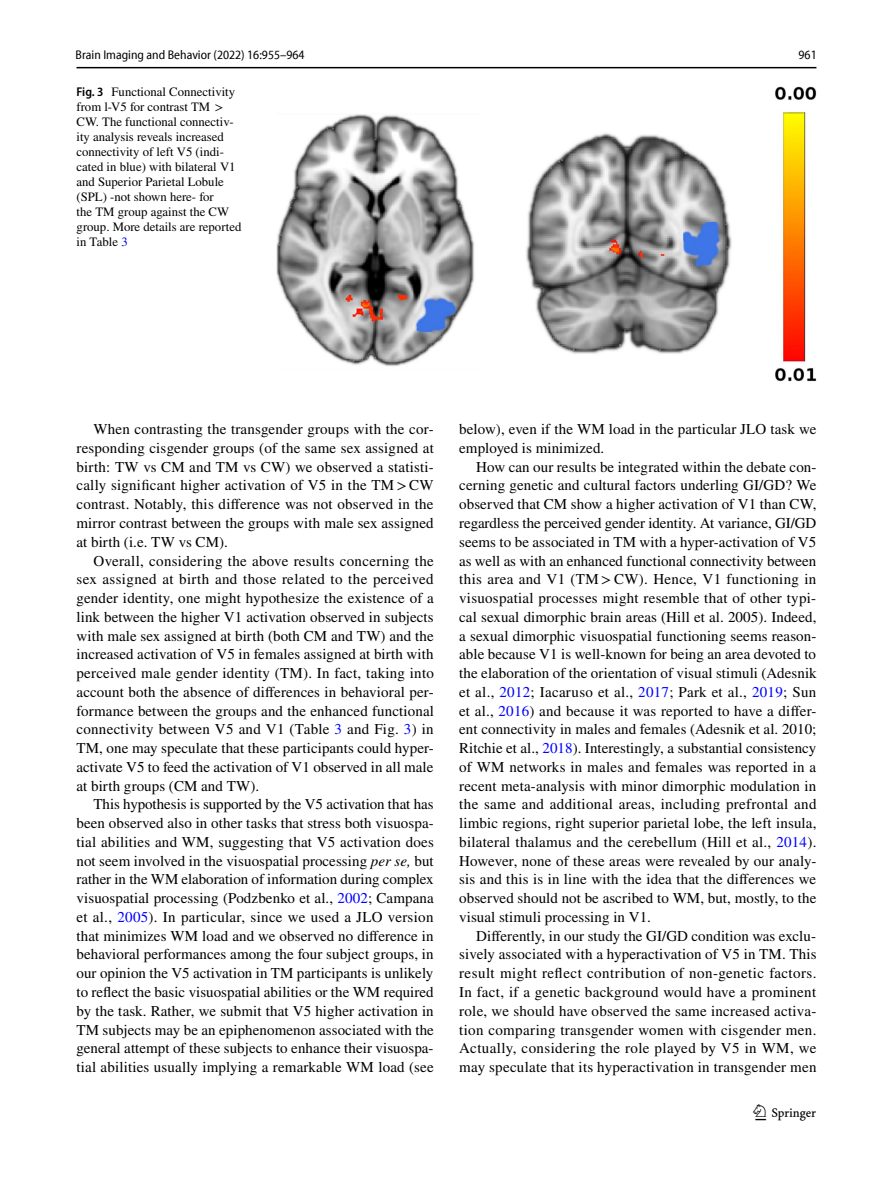
<style>
.page{position:relative;width:893px;height:1187px;background:#fff}
.page>*{position:absolute;margin:0;border:0;box-sizing:border-box;transform-origin:0 0}
.t1{font:22.5px "Springnew Regular 3";color:#000}
.t2{font:15px/18.8px "STIX";letter-spacing:.005em;color:#000;text-align:justify}
.t3{font:12.75px/15px "STIX";color:#000}
.t4{font:semi-condensed 12.75px "Myriad Pro Unic";color:#000}
.s1{font-family:"Myriad Pro";font-weight:600;font-stretch:semi-condensed}
.s2{color:#00f}
.s3{font-style:italic}
</style>
<div class="page">
<hr style="left:77px;top:67px;width:739px;height:1px;background:#000">
<img style="left:276px;top:87px;width:540px;height:294px">
<p class="t4" style="left:76px;top:50px;width:231px">Brain Imaging and Behavior (2022) 16:955–964</p>
<p class="t4" style="left:799px;top:50px;width:20px">961</p>
<p class="t3" style="left:77px;top:85px;width:166px"><span class="s1">Fig. 3</span> Functional Connectivity from l-V5 for contrast TM &gt;<br>CW. The functional connectiv&shy;ity analysis reveals increased connectivity of left V5 (indi&shy;cated in blue) with bilateral V1 and Superior Parietal Lobule (SPL) -not shown here- for<br>the TM group against the CW group. More details are reported in Table <span class="s2">3</span></p>
<p class="t2" style="left:77px;top:421px;width:359px;text-indent:17px">When contrasting the transgender groups with the cor&shy;responding cisgender groups (of the same sex assigned at birth: TW vs CM and TM vs CW) we observed a statisti&shy;cally significant higher activation of V5 in the TM &gt;CW contrast. Notably, this difference was not observed in the mirror contrast between the groups with male sex assigned at birth (i.e. TW vs CM).</p>
<p class="t2" style="left:77px;top:552px;width:359px;text-indent:17px">Overall, considering the above results concerning the sex assigned at birth and those related to the perceived gender identity, one might hypothesize the existence of a link between the higher V1 activation observed in subjects with male sex assigned at birth (both CM and TW) and the increased activation of V5 in females assigned at birth with perceived male gender identity (TM). In fact, taking into account both the absence of differences in behavioral per&shy;formance between the groups and the enhanced functional connectivity between V5 and V1 (Table <span class="s2">3</span> and Fig. <span class="s2">3</span>) in TM, one may speculate that these participants could hyper&shy;activate V5 to feed the activation of V1 observed in all male at birth groups (CM and TW).</p>
<p class="t2" style="left:77px;top:796px;width:359px;text-indent:17px">This hypothesis is supported by the V5 activation that has been observed also in other tasks that stress both visuospa&shy;tial abilities and WM, suggesting that V5 activation does not seem involved in the visuospatial processing <span class="s3">per se,</span> but rather in the WM elaboration of information during complex visuospatial processing (Podzbenko et al., <span class="s2">2002</span>; Campana et al., <span class="s2">2005</span>). In particular, since we used a JLO version that minimizes WM load and we observed no difference in behavioral performances among the four subject groups, in our opinion the V5 activation in TM participants is unlikely to reflect the basic visuospatial abilities or the WM required by the task. Rather, we submit that V5 higher activation in TM subjects may be an epiphenomenon associated with the general attempt of these subjects to enhance their visuospa&shy;tial abilities usually implying a remarkable WM load (see</p>
<p class="t2" style="left:459px;top:421px;width:359px">below), even if the WM load in the particular JLO task we employed is minimized.</p>
<p class="t2" style="left:459px;top:458px;width:359px;text-indent:17px">How can our results be integrated within the debate con&shy;cerning genetic and cultural factors underling GI/GD? We observed that CM show a higher activation of V1 than CW, regardless the perceived gender identity. At variance, GI/GD seems to be associated in TM with a hyper-activation of V5 as well as with an enhanced functional connectivity between this area and V1 (TM &gt;CW). Hence, V1 functioning in visuospatial processes might resemble that of other typi&shy;cal sexual dimorphic brain areas (Hill et al. 2005). Indeed, a sexual dimorphic visuospatial functioning seems reason&shy;able because V1 is well-known for being an area devoted to the elaboration of the orientation of visual stimuli (Adesnik et al., <span class="s2">2012</span>; Iacaruso et al., <span class="s2">2017</span>; Park et al., <span class="s2">2019</span>; Sun et al., <span class="s2">2016</span>) and because it was reported to have a differ&shy;ent connectivity in males and females (Adesnik et al. 2010; Ritchie et al., <span class="s2">2018</span>). Interestingly, a substantial consistency of WM networks in males and females was reported in a recent meta-analysis with minor dimorphic modulation in the same and additional areas, including prefrontal and limbic regions, right superior parietal lobe, the left insula, bilateral thalamus and the cerebellum (Hill et al., <span class="s2">2014</span>).<br>However, none of these areas were revealed by our analy&shy;sis and this is in line with the idea that the differences we observed should not be ascribed to WM, but, mostly, to the visual stimuli processing in V1.</p>
<p class="t2" style="left:459px;top:927px;width:359px;text-indent:17px">Differently, in our study the GI/GD condition was exclu&shy;sively associated with a hyperactivation of V5 in TM. This result might reflect contribution of non-genetic factors.<br>In fact, if a genetic background would have a prominent role, we should have observed the same increased activa&shy;tion comparing transgender women with cisgender men.<br>Actually, considering the role played by V5 in WM, we may speculate that its hyperactivation in transgender men</p>
<h1 class="t1" style="left:755px;top:1104px;width:62px">1 3</h1>
</div>
